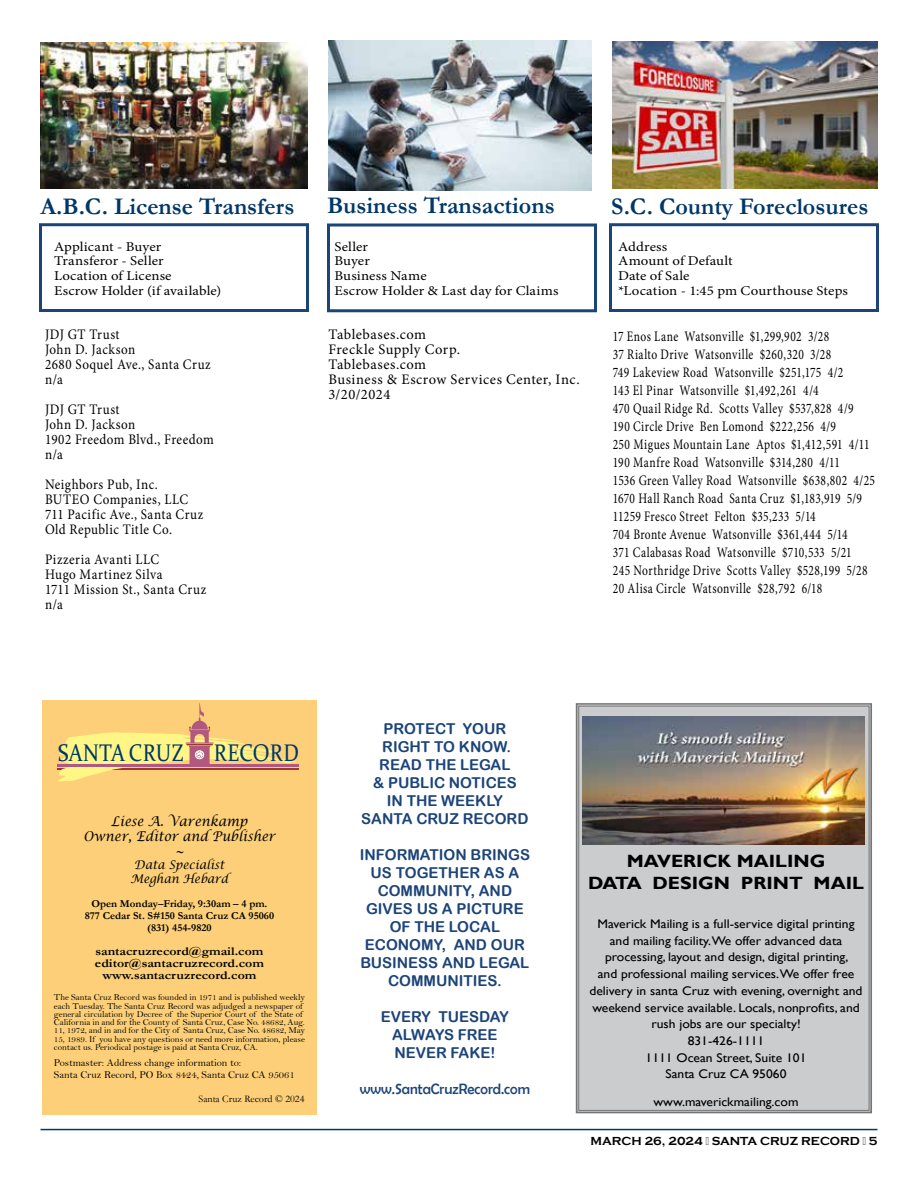
<style>
.page{position:relative;width:918px;height:1188px;background:#fff}
.page>*{position:absolute;margin:0;border:0;box-sizing:border-box;transform-origin:0 0}
.t1{font:24.15px "Constantia";letter-spacing:.02em;color:#003767;scale:.86 1}
.t2{font:700 24px "Garamond";color:#003768}
.t3{font:700 17.7px/21.9px "Gill Sans";color:#000;text-align:center;scale:1.08 1}
.t4{font:15px/18px "Arial Rounded MT Bold";color:#1c4478;text-align:center}
.t5{font:15px "Berlin Sans FB";color:#1c4478}
.t6{font:14.55px/18px "Minion Pro";letter-spacing:.035em;color:#000;scale:.79 1}
.t7{font:14.55px/15px "Minion Pro";letter-spacing:.035em;color:#000;scale:.9 1}
.t8{font:14.55px/15px "Minion Pro";letter-spacing:.035em;color:#000}
.t9{font:13.5px/15px "Minion Pro";letter-spacing:.005em;color:#000;scale:1.1 1}
.t10{font:italic 13.5px/15px "Lucida Calligraphy";color:#000;text-align:center;scale:.93 1}
.t11{font:12.6px/16.6px "Gill Sans";color:#000;text-align:center;scale:1.08 1}
.t12{font:700 12.15px/12px "Garamond";color:#000;text-align:center;scale:1.13 1}
.t13{font:700 12px "Copperplate Gothic";color:#000}
.t14{font:italic 12px/13.5px "Lucida Calligraphy";color:#000;text-align:center;scale:.93 1}
.t15{font:700 10.65px/12px "Garamond";color:#000;text-align:center}
.t16{font:10.5px/11.6px "Bell";color:#000}
.t17{font:10.2px "Garamond";color:#000}
.t18{font:9px/8.2px "Bell";color:#000}
</style>
<div class="page">
<hr style="left:40px;top:1129px;width:838px;height:1px;background:#003768">
<img style="left:40px;top:42px;width:268px;height:147px">
<img style="left:329px;top:40px;width:262px;height:150px">
<div style="left:39px;top:223px;width:270px;height:89px;border:3px solid #1c4478"></div>
<div style="left:42px;top:700px;width:275px;height:414px;background:#fccf78"></div>
<svg style="left:58px;top:703px;width:241px;height:79px"></svg>
<hr style="left:58px;top:764px;width:241px;height:2px;background:#b0587d">
<img style="left:613px;top:42px;width:265px;height:146px">
<svg style="left:575px;top:703px;width:297px;height:411px;background:#c7c8ca"></svg>
<img style="left:583px;top:716px;width:281px;height:129px">
<div style="left:327px;top:224px;width:270px;height:88px;border:3px solid #1c4478"></div>
<div style="left:609px;top:223px;width:270px;height:89px;border:3px solid #1c4478"></div>
<h2 class="t2" style="left:40px;top:190px;width:255px">A.B.C. License Transfers</h2>
<h2 class="t2" style="left:327px;top:189px;width:229px">Business Transactions</h2>
<h2 class="t2" style="left:611px;top:190px;width:259px">S.C. County Foreclosures</h2>
<p class="t9" style="left:54px;top:239px;width:154px">Applicant - Buyer<br>Transferor - Seller<br>Location of License<br>Escrow Holder (if available)</p>
<p class="t9" style="left:334px;top:239px;width:205px">Seller<br>Buyer<br>Business Name<br>Escrow Holder &amp; Last day for Claims</p>
<p class="t9" style="left:618px;top:239px;width:211px">Address<br>Amount of Default<br>Date of Sale<br>*Location - 1:45 pm Courthouse Steps</p>
<p class="t7" style="left:45px;top:327px;width:186px">JDJ GT Trust<br>John D. Jackson<br>2680 Soquel Ave., Santa Cruz n/a</p>
<p class="t7" style="left:45px;top:402px;width:189px">JDJ GT Trust<br>John D. Jackson<br>1902 Freedom Blvd., Freedom n/a</p>
<p class="t7" style="left:45px;top:477px;width:178px">Neighbors Pub, Inc.<br>BUTEO Companies, LLC<br>711 Pacific Ave., Santa Cruz<br>Old Republic Title Co.</p>
<p class="t7" style="left:45px;top:552px;width:181px">Pizzeria Avanti LLC<br>Hugo Martinez Silva<br>1711 Mission St., Santa Cruz n/a</p>
<p class="t8" style="left:328px;top:327px;width:253px">Tablebases.com<br>Freckle Supply Corp.<br>Tablebases.com<br>Business &amp; Escrow Services Center, Inc.<br>3/20/2024</p>
<p class="t6" style="left:613px;top:327px;width:334px">17 Enos Lane Watsonville $1,299,902 3/28<br>37 Rialto Drive Watsonville $260,320 3/28<br>749 Lakeview Road Watsonville $251,175 4/2<br>143 El Pinar Watsonville $1,492,261 4/4<br>470 Quail Ridge Rd. Scotts Valley $537,828 4/9<br>190 Circle Drive Ben Lomond $222,256 4/9<br>250 Migues Mountain Lane Aptos $1,412,591 4/11<br>190 Manfre Road Watsonville $314,280 4/11<br>1536 Green Valley Road Watsonville $638,802 4/25<br>1670 Hall Ranch Road Santa Cruz $1,183,919 5/9<br>11259 Fresco Street Felton $35,233 5/14<br>704 Bronte Avenue Watsonville $361,444 5/14<br>371 Calabasas Road Watsonville $710,533 5/21<br>245 Northridge Drive Scotts Valley $528,199 5/28<br>20 Alisa Circle Watsonville $28,792 6/18</p>
<h1 class="t1" style="left:58px;top:736px;width:148px">SANTA CRUZ</h1>
<h1 class="t1" style="left:214px;top:736px;width:100px">RECORD</h1>
<p class="t10" style="left:84px;top:814px;width:208px">Liese A. Varenkamp<br>Owner, Editor and Publisher ~</p>
<p class="t14" style="left:130px;top:858px;width:107px">Data Specialist<br>Meghan Hebard</p>
<p class="t15" style="left:85px;top:897px;width:191px">Open Monday–Friday, 9:30am – 4 pm.<br>877 Cedar St. S#150 Santa Cruz CA 95060 (831) 454-9820</p>
<p class="t12" style="left:95px;top:945px;width:151px">santacruzrecord@gmail.com editor@santacruzrecord.com www.santacruzrecord.com</p>
<p class="t18" style="left:54px;top:993px;width:252px">The Santa Cruz Record was founded in 1971 and is published weekly each Tuesday. The Santa Cruz Record was adjudged a newspaper of general circulation by Decree of the Superior Court of the State of California in and for the County of Santa Cruz, Case No. 48682, Aug.<br>11, 1972, and in and for the City of Santa Cruz, Case No. 48682, May 15, 1989. If you have any questions or need more information, please contact us. Periodical postage is paid at Santa Cruz, CA.</p>
<p class="t16" style="left:54px;top:1057px;width:242px">Postmaster: Address change information to:<br>Santa Cruz Record, PO Box 8424, Santa Cruz CA 95061</p>
<p class="t17" style="left:198px;top:1092px;width:108px">Santa Cruz Record © 2024</p>
<p class="t4" style="left:361px;top:719px;width:169px">PROTECT YOUR<br>RIGHT TO KNOW.<br>READ THE LEGAL<br>&amp; PUBLIC NOTICES<br>IN THE WEEKLY<br>SANTA CRUZ RECORD</p>
<p class="t4" style="left:360px;top:845px;width:172px">INFORMATION BRINGS<br>US TOGETHER AS A<br>COMMUNITY, AND<br>GIVES US A PICTURE<br>OF THE LOCAL<br>ECONOMY, AND OUR<br>BUSINESS AND LEGAL<br>COMMUNITIES.</p>
<p class="t4" style="left:381px;top:1007px;width:129px">EVERY TUESDAY<br>ALWAYS FREE<br>NEVER FAKE!</p>
<p class="t5" style="left:360px;top:1081px;width:172px">www.SantaCruzRecord.com</p>
<p class="t3" style="left:588px;top:851px;width:257px">MAVERICK MAILING<br>DATA DESIGN PRINT MAIL</p>
<p class="t11" style="left:590px;top:916px;width:254px">Maverick Mailing is a full-service digital printing and mailing facility.We offer advanced data processing, layout and design, digital printing,<br>and professional mailing services.We offer free delivery in santa Cruz with evening, overnight and weekend service available. Locals, nonprofits, and rush jobs are our specialty!<br>831-426-1111<br>1111 Ocean Street, Suite 101<br>Santa Cruz CA 95060</p>
<p class="t11" style="left:654px;top:1093px;width:136px">www.maverickmailing.com</p>
<p class="t13" style="left:591px;top:1135px;width:288px">MARCH 26, 2024 · SANTA CRUZ RECORD · 5</p>
</div>
